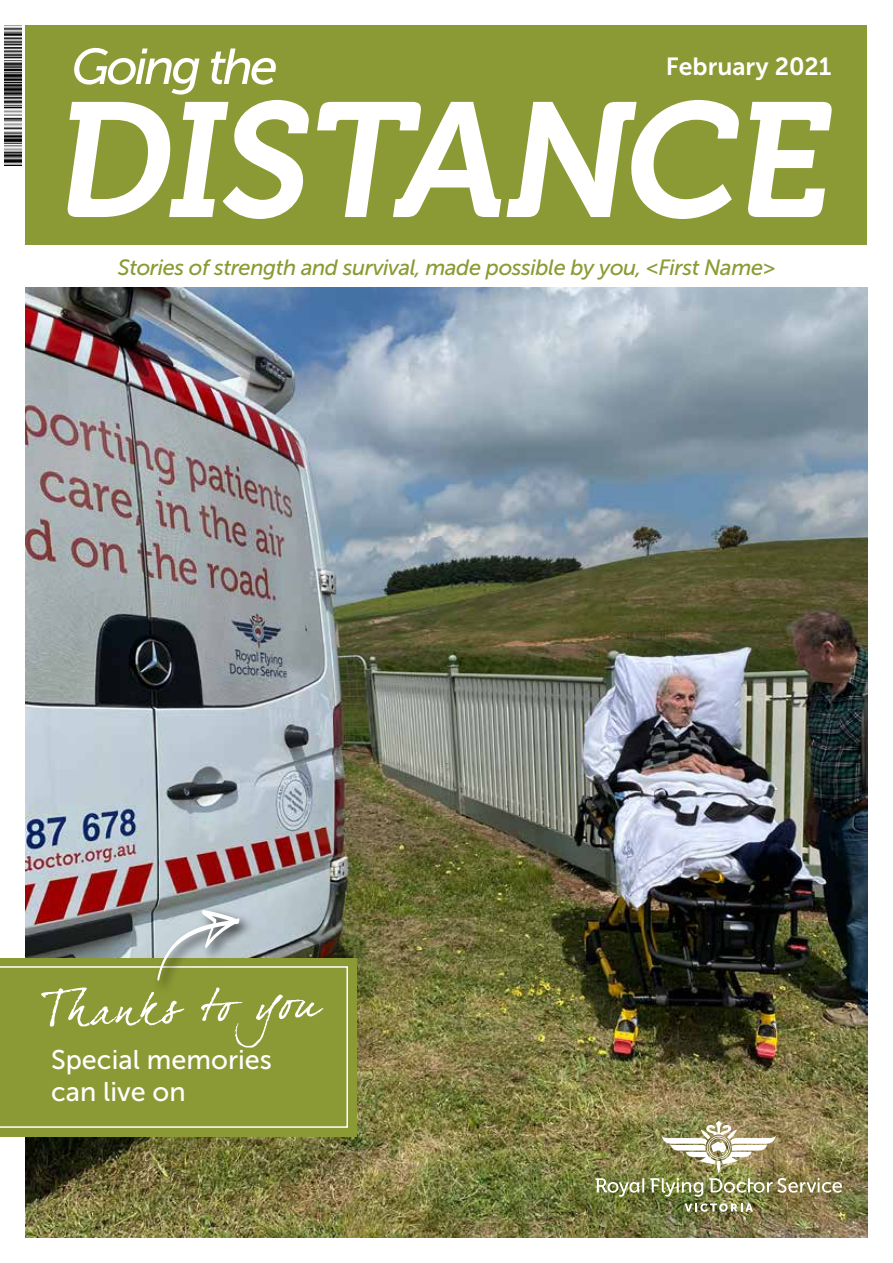
<style>
.page{position:relative;width:893px;height:1263px;background:#fff}
.page>*{position:absolute;margin:0;border:0;box-sizing:border-box;transform-origin:0 0}
.t1{font:italic 50.25px "Museo Sans 500";letter-spacing:-.06em;color:#fff}
.t2{font:27px/32.4px "Museo Sans 500";color:#fff}
.t3{font:24.75px "Museo Sans 700";color:#fff}
.t4{font:italic 22.05px "Museo Sans 500";letter-spacing:-.02em;color:#8b9a34}
</style>
<div class="page">
<div style="left:26px;top:26px;width:841px;height:219px;background:#8b9a34"></div>
<svg style="left:67px;top:100px;width:765px;height:119px"></svg>
<img style="left:4px;top:26px;width:17px;height:140px">
<img style="left:26px;top:287px;width:841px;height:950px">
<div style="left:0;top:958px;width:356px;height:178px;background:#8b9a34"></div>
<svg style="left:0;top:966px;width:348px;height:162px"></svg>
<div style="left:153px;top:906px;width:101px;height:89px;background:#000;opacity:.75"></div>
<svg style="left:41px;top:910px;width:282px;height:138px"></svg>
<svg style="left:595px;top:1178px;width:49px;height:19px"></svg>
<img style="left:650px;top:1121px;width:192px;height:76px">
<svg style="left:685px;top:1203px;width:68px;height:9px"></svg>
<h1 class="t1" style="left:71px;top:39px;width:208px">Going the</h1>
<p class="t3" style="left:666px;top:52px;width:167px">February 2021</p>
<p class="t4" style="left:118px;top:255px;width:659px">Stories of strength and survival, made possible by you, &lt;First Name&gt;</p>
<p class="t2" style="left:51px;top:1043px;width:222px">Special memories can live on</p>
</div>
